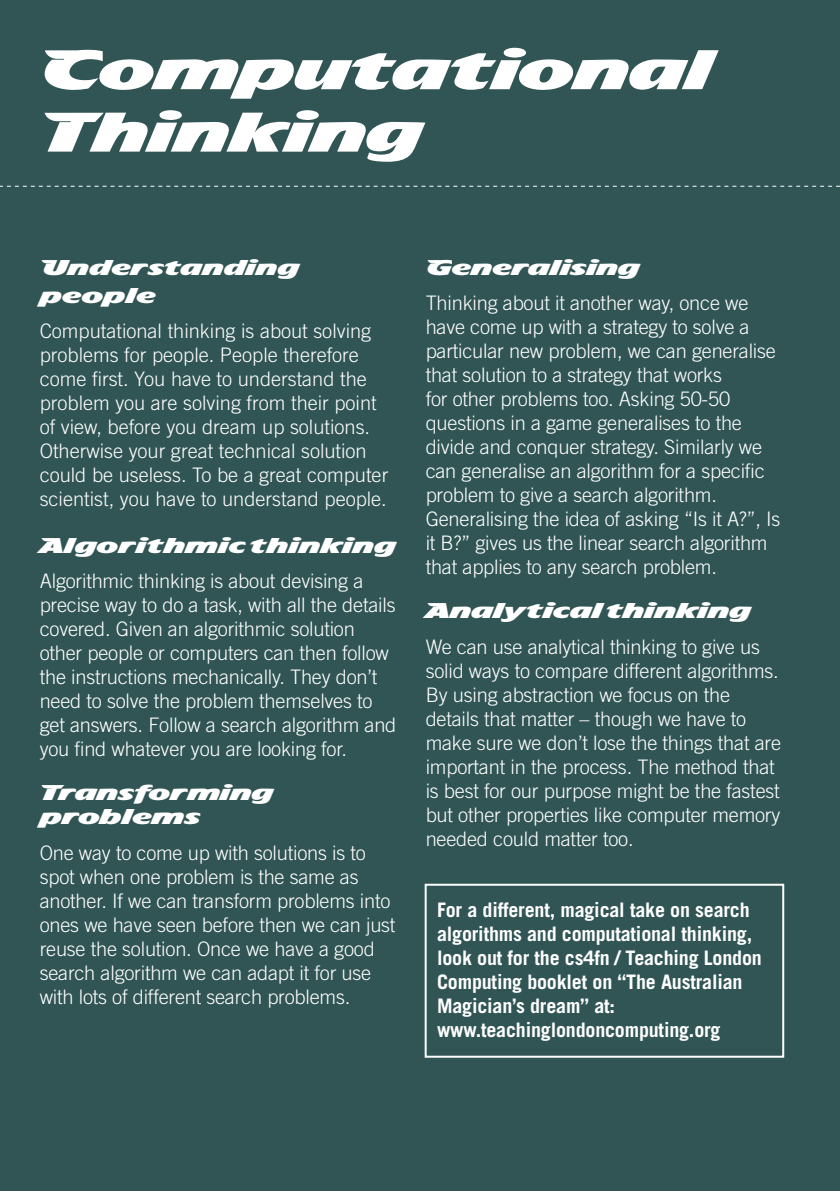
<style>
.page{position:relative;width:840px;height:1191px;background:#fff}
.page>*{position:absolute;margin:0;border:0;box-sizing:border-box;transform-origin:0 0}
.t1{font:52px/62.4px "TF Avian";letter-spacing:-.02em;color:#fff}
.t2{font:300 20px/24px "Trade Gothic LT Std";letter-spacing:-.01em;color:#fff}
.t3{font:700 20px/24px "Trade Gothic LT Std";letter-spacing:-.01em;color:#fff}
.t4{font:20px/28px "TF Avian";letter-spacing:-.01em;color:#fff}
</style>
<div class="page">
<div style="left:0;top:0;width:839px;height:1191px;background:#305554"></div>
<svg style="left:0;top:186px;width:839px;height:1px"></svg>
<div style="left:424px;top:883px;width:359px;height:174px;border:2px solid #fff"></div>
<h1 class="t1" style="left:40px;top:38px;width:673px">Computational<br>Thinking</h1>
<p class="t4" style="left:40px;top:253px;width:261px">Understanding people</p>
<p class="t2" style="left:40px;top:319px;width:350px">Computational thinking is about solving problems for people. People therefore come first. You have to understand the problem you are solving from their point of view, before you dream up solutions.<br>Otherwise your great technical solution could be useless. To be a great computer scientist, you have to understand people.</p>
<p class="t4" style="left:40px;top:531px;width:357px">Algorithmic thinking</p>
<p class="t2" style="left:40px;top:569px;width:358px">Algorithmic thinking is about devising a precise way to do a task, with all the details covered. Given an algorithmic solution other people or computers can then follow the instructions mechanically. They don’t need to solve the problem themselves to get answers. Follow a search algorithm and you find whatever you are looking for.</p>
<p class="t4" style="left:40px;top:780px;width:235px;line-height:24px">Transforming problems</p>
<p class="t2" style="left:40px;top:840px;width:357px">One way to come up with solutions is to spot when one problem is the same as another. If we can transform problems into ones we have seen before then we can just reuse the solution. Once we have a good search algorithm we can adapt it for use with lots of different search problems.</p>
<p class="t4" style="left:425px;top:253px;width:215px">Generalising</p>
<p class="t2" style="left:425px;top:291px;width:356px">Thinking about it another way, once we have come up with a strategy to solve a particular new problem, we can generalise that solution to a strategy that works<br>for other problems too. Asking 50-50 questions in a game generalises to the divide and conquer strategy. Similarly we can generalise an algorithm for a specific problem to give a search algorithm.<br>Generalising the idea of asking “Is it A?”, Is it B?” gives us the linear search algorithm that applies to any search problem.</p>
<p class="t4" style="left:425px;top:596px;width:326px">Analytical thinking</p>
<p class="t2" style="left:425px;top:634px;width:356px">We can use analytical thinking to give us solid ways to compare different algorithms.<br>By using abstraction we focus on the details that matter – though we have to make sure we don’t lose the things that are important in the process. The method that is best for our purpose might be the fastest but other properties like computer memory needed could matter too.</p>
<p class="t3" style="left:437px;top:898px;width:326px">For a different, magical take on search algorithms and computational thinking, look out for the cs4fn / Teaching London Computing booklet on “The Australian Magician’s dream” at: www.teachinglondoncomputing.org</p>
</div>
